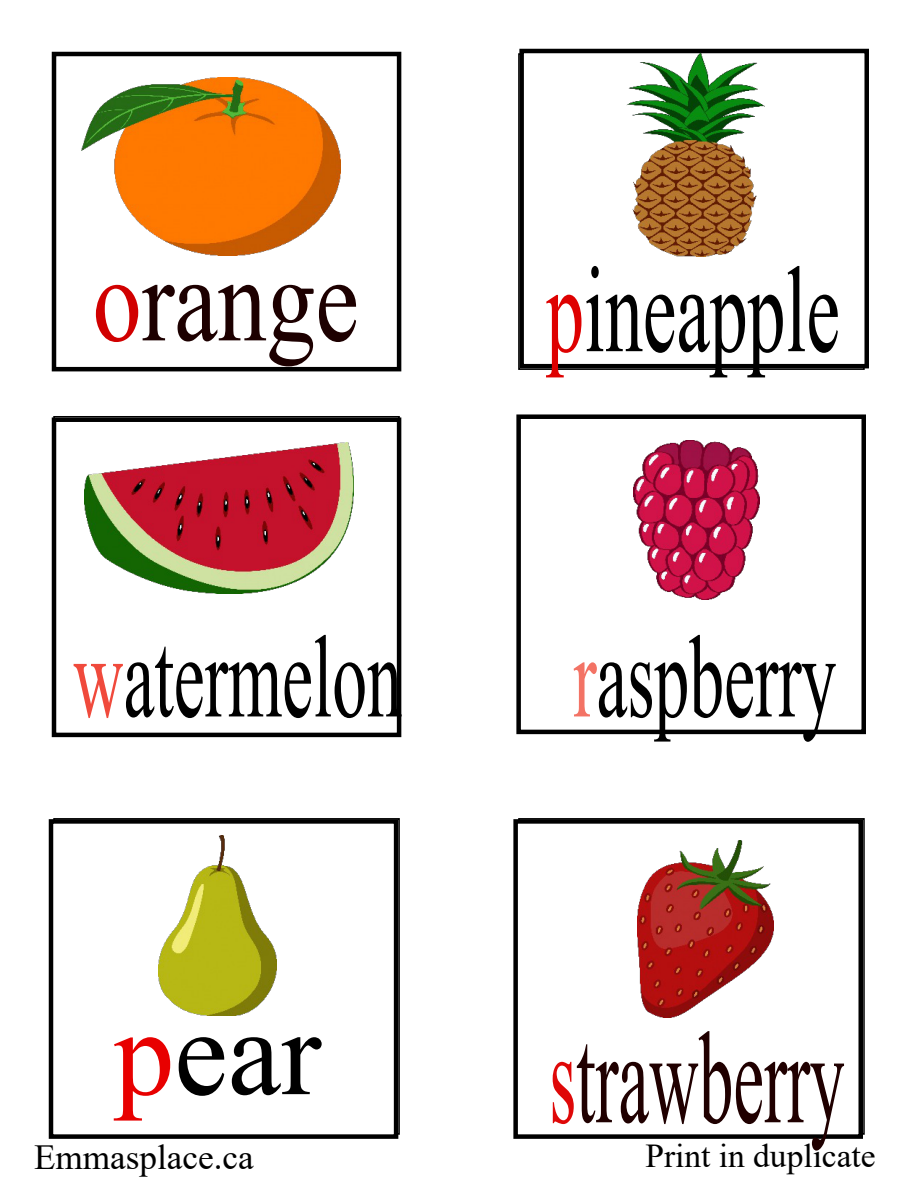
<style>
.page{position:relative;width:918px;height:1188px;background:#fff}
.page>*{position:absolute;margin:0;border:0;box-sizing:border-box;transform-origin:0 0}
.t1{font:131.25px "Times New Roman";color:#200000;scale:.53 1}
.t2{font:123.6px "Times New Roman";color:#000}
.t3{font:122.7px "Times New Roman";color:#000;scale:.62 1}
.t4{font:120.6px "Times New Roman";color:#1d0000;scale:.81 1}
.t5{font:117.45px "Times New Roman";color:#000;scale:.59 1}
.t6{font:35.25px "Times New Roman";color:#000}
.t7{font:33.45px "Times New Roman";color:#000}
.s1{color:#d10000}
.s2{color:#de0101}
.s3{color:#f04a3c}
.s4{color:#f37365}
.s5{color:#e80000}
.s6{color:#df0808}
</style>
<div class="page">
<div style="left:52px;top:52px;width:349px;height:319px;background:#fff;border:4px solid #000"></div>
<div style="left:52px;top:417px;width:349px;height:320px;background:#fff;border:4px solid #000"></div>
<div style="left:49px;top:819px;width:349px;height:320px;background:#fff;border:4px solid #000"></div>
<div style="left:513px;top:819px;width:350px;height:320px;background:#fff;border:4px solid #000"></div>
<div style="left:516px;top:414px;width:350px;height:320px;background:#fff;border:4px solid #000"></div>
<div style="left:519px;top:49px;width:350px;height:319px;background:#fff;border:4px solid #000"></div>
<img style="left:84px;top:442px;width:269px;height:151px">
<img style="left:638px;top:841px;width:135px;height:176px">
<img style="left:634px;top:441px;width:126px;height:158px">
<img style="left:626px;top:52px;width:139px;height:205px">
<img style="left:159px;top:835px;width:118px;height:180px">
<img style="left:82px;top:78px;width:258px;height:178px">
<p class="t4" style="left:93px;top:257px;width:330px"><span class="s1">o</span>range</p>
<p class="t3" style="left:546px;top:266px;width:475px"><span class="s2">p</span>ineapple</p>
<p class="t5" style="left:73px;top:635px;width:559px"><span class="s3">w</span>atermelon</p>
<p class="t5" style="left:573px;top:635px;width:447px"><span class="s4">r</span>aspberry</p>
<p class="t2" style="left:114px;top:1008px;width:208px"><span class="s5">p</span>ear</p>
<p class="t1" style="left:549px;top:1031px;width:558px"><span class="s6">s</span>trawberry</p>
<p class="t6" style="left:34px;top:1145px;width:221px">Emmasplace.ca</p>
<p class="t7" style="left:645px;top:1144px;width:232px">Print in duplicate</p>
</div>
